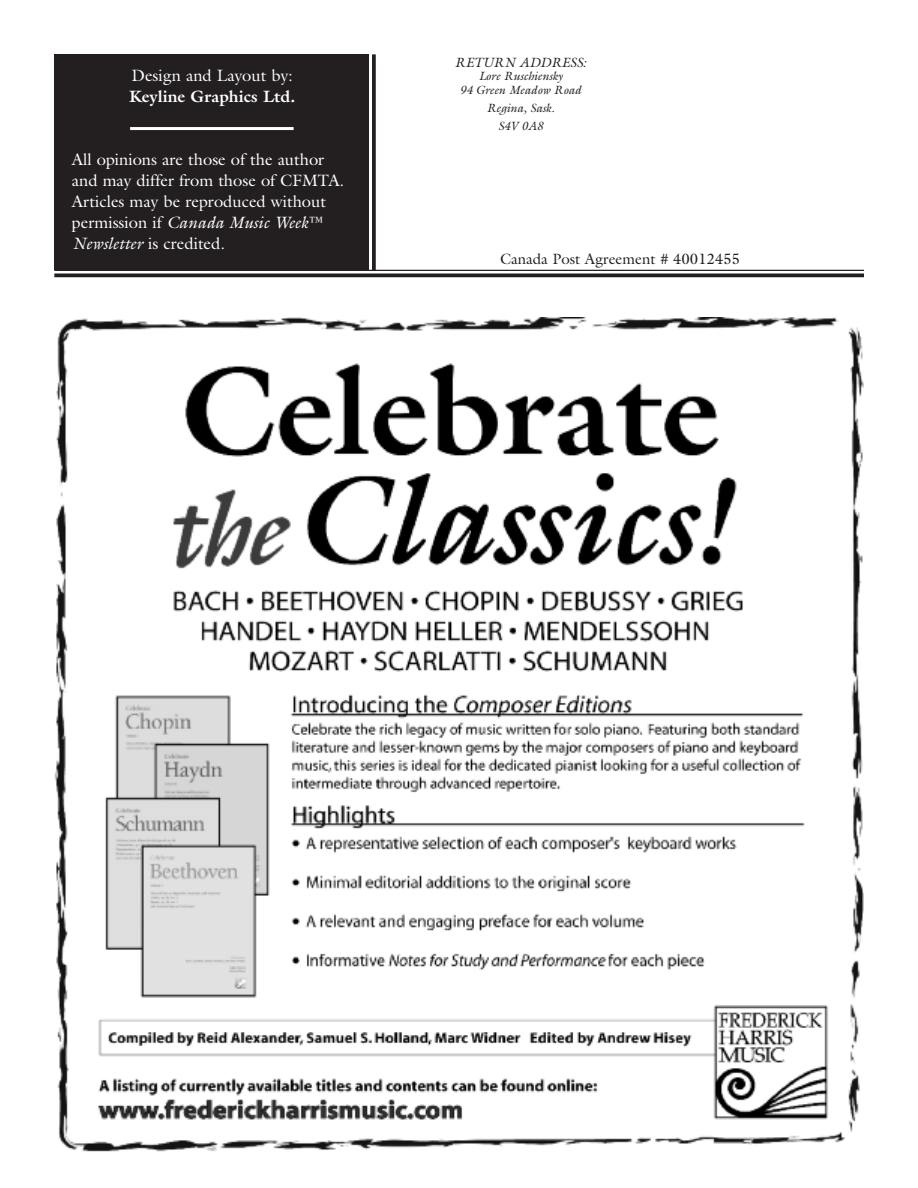
<style>
.page{position:relative;width:918px;height:1188px;background:#fff}
.page>*{position:absolute;margin:0;border:0;box-sizing:border-box;transform-origin:0 0}
.t1{font:16.5px/21px "Galliard";color:#fff}
.t2{font:700 16.5px "Galliard";color:#fff}
.t3{font:15px "Galliard";color:#231f20}
.t4{font:italic 13.5px "Galliard";color:#231f20}
.t5{font:italic 12px/13.5px "Galliard";color:#231f20;text-align:center}
.s1{font-style:italic}
</style>
<div class="page">
<img style="left:54px;top:318px;width:810px;height:834px">
<div style="left:54px;top:54px;width:315px;height:216px;background:#231f20"></div>
<hr style="left:54px;top:270px;width:810px;height:1px;background:#231f20">
<svg style="left:54px;top:273px;width:810px;height:4px;background:#3d3a3a"></svg>
<svg style="left:372px;top:54px;width:4px;height:216px"></svg>
<hr style="left:130px;top:127px;width:164px;height:3px;background:#fff">
<p class="t1" style="left:132px;top:65px;width:163px">Design and Layout by:</p>
<p class="t2" style="left:129px;top:87px;width:168px">Keyline Graphics Ltd.</p>
<p class="t1" style="left:72px;top:149px;width:274px">All opinions are those of the author and may differ from those of CFMTA.<br>Articles may be reproduced without permission if <span class="s1">Canada Music Week™<br>Newsletter</span> is credited.</p>
<p class="t4" style="left:455px;top:54px;width:133px">RETURN ADDRESS:</p>
<p class="t5" style="left:460px;top:70px;width:123px">Lore Ruschiensky<br>94 Green Meadow Road</p>
<p class="t5" style="left:487px;top:99px;width:69px;line-height:18px">Regina, Sask.<br>S4V 0A8</p>
<p class="t3" style="left:500px;top:250px;width:242px">Canada Post Agreement # 40012455</p>
</div>
